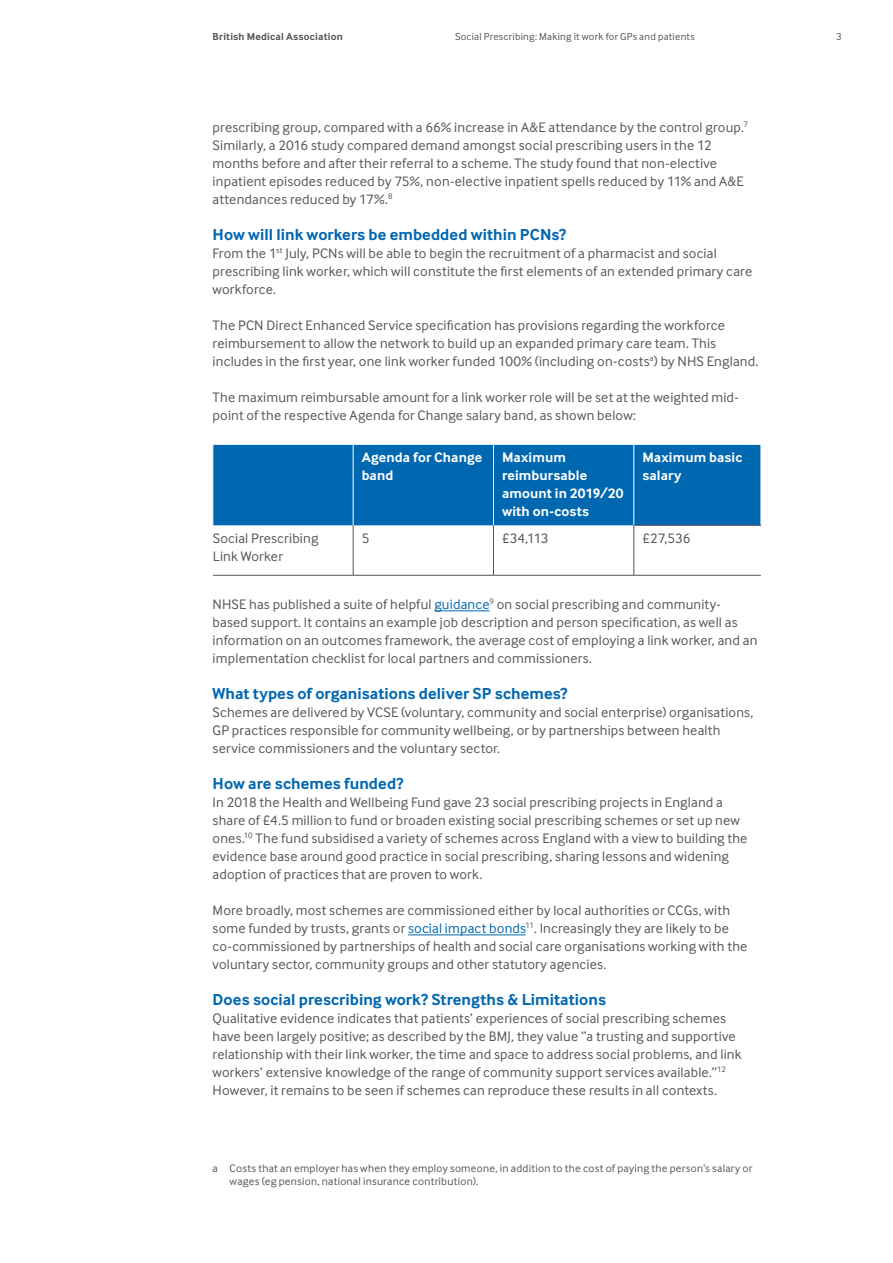
<style>
.page{position:relative;width:893px;height:1263px;background:#fff}
.page>*{position:absolute;margin:0;border:0;box-sizing:border-box;transform-origin:0 0}
.t1{font:700 16.5px "Inter Face";letter-spacing:.005em;color:#0067b1}
.t2{font:14.25px/18px "Inter Face";letter-spacing:.01em;color:#575756}
.t3{font:700 14.25px/18px "Inter Face";letter-spacing:.01em;color:#fff}
.t4{font:11.25px/13.5px "Inter Face";letter-spacing:.02em;color:#575756}
.t5{font:10.5px "Inter Face";letter-spacing:.025em;color:#575756}
.t6{font:700 10.5px "Inter Face";letter-spacing:.02em;color:#575756}
.s1{color:#0067b1}
</style>
<div class="page">
<hr style="left:434px;top:611px;width:55px;height:1px;background:#0067b1">
<hr style="left:408px;top:935px;width:118px;height:1px;background:#0067b1">
<div style="left:214px;top:445px;width:547px;height:80px;background:#0067b1"></div>
<hr style="left:353px;top:444px;width:1px;height:81px;background:#fff">
<hr style="left:493px;top:444px;width:1px;height:81px;background:#fff">
<hr style="left:634px;top:444px;width:1px;height:81px;background:#fff">
<hr style="left:493px;top:525px;width:1px;height:50px;background:#575756">
<hr style="left:213px;top:575px;width:140px;height:1px;background:#575756">
<hr style="left:353px;top:525px;width:1px;height:50px;background:#575756">
<hr style="left:353px;top:575px;width:140px;height:1px;background:#575756">
<hr style="left:493px;top:575px;width:141px;height:1px;background:#575756">
<hr style="left:634px;top:525px;width:127px;height:1px;background:#575756">
<hr style="left:634px;top:525px;width:1px;height:50px;background:#575756">
<hr style="left:634px;top:575px;width:127px;height:1px;background:#575756">
<p class="t6" style="left:213px;top:30px;width:132px">British Medical Association</p>
<p class="t5" style="left:455px;top:31px;width:241px">Social Prescribing: Making it work for GPs and patients</p>
<p class="t5" style="left:836px;top:31px;width:7px">3</p>
<p class="t2" style="left:213px;top:118px;width:537px">prescribing group, compared with a 66% increase in A&amp;E attendance by the control group.<sup>7<br></sup>Similarly, a 2016 study compared demand amongst social prescribing users in the 12 months before and after their referral to a scheme. The study found that non-elective inpatient episodes reduced by 75%, non-elective inpatient spells reduced by 11% and A&amp;E attendances reduced by 17%.<sup>8</sup></p>
<p class="t1" style="left:213px;top:225px;width:355px">How will link workers be embedded within PCNs?</p>
<p class="t2" style="left:213px;top:244px;width:541px">From the 1<sup>st</sup> July, PCNs will be able to begin the recruitment of a pharmacist and social prescribing link worker, which will constitute the first elements of an extended primary care workforce.</p>
<p class="t2" style="left:213px;top:316px;width:547px">The PCN Direct Enhanced Service specification has provisions regarding the workforce reimbursement to allow the network to build up an expanded primary care team. This includes in the first year, one link worker funded 100% (including on-costs<sup>a</sup>) by NHS England.</p>
<p class="t2" style="left:213px;top:388px;width:528px">The maximum reimbursable amount for a link worker role will be set at the weighted mid&shy;point of the respective Agenda for Change salary band, as shown below:</p>
<p class="t3" style="left:362px;top:448px;width:122px">Agenda for Change band</p>
<p class="t3" style="left:502px;top:448px;width:123px">Maximum reimbursable amount in 2019/20 with on-costs</p>
<p class="t3" style="left:642px;top:448px;width:101px">Maximum basic salary</p>
<p class="t2" style="left:213px;top:529px;width:107px">Social Prescribing<br>Link Worker</p>
<p class="t2" style="left:362px;top:529px;width:9px">5</p>
<p class="t2" style="left:502px;top:529px;width:48px">£34,113</p>
<p class="t2" style="left:642px;top:529px;width:50px">£27,536</p>
<p class="t2" style="left:213px;top:595px;width:546px">NHSE has published a suite of helpful <span class="s1">guidance</span><sup>9</sup> on social prescribing and community&shy;based support. It contains an example job description and person specification, as well as information on an outcomes framework, the average cost of employing a link worker, and an implementation checklist for local partners and commissioners.</p>
<p class="t1" style="left:213px;top:684px;width:356px">What types of organisations deliver SP schemes?</p>
<p class="t2" style="left:213px;top:703px;width:542px">Schemes are delivered by VCSE (voluntary, community and social enterprise) organisations,<br>GP practices responsible for community wellbeing, or by partnerships between health service commissioners and the voluntary sector.</p>
<p class="t1" style="left:213px;top:774px;width:192px">How are schemes funded?</p>
<p class="t2" style="left:213px;top:793px;width:536px">In 2018 the Health and Wellbeing Fund gave 23 social prescribing projects in England a share of £4.5 million to fund or broaden existing social prescribing schemes or set up new ones.<sup>10</sup> The fund subsidised a variety of schemes across England with a view to building the evidence base around good practice in social prescribing, sharing lessons and widening adoption of practices that are proven to work.</p>
<p class="t2" style="left:213px;top:901px;width:536px">More broadly, most schemes are commissioned either by local authorities or CCGs, with some funded by trusts, grants or <span class="s1">social impact bonds</span><sup>11</sup>. Increasingly they are likely to be co-commissioned by partnerships of health and social care organisations working with the voluntary sector, community groups and other statutory agencies.</p>
<p class="t1" style="left:213px;top:990px;width:395px">Does social prescribing work? Strengths &amp; Limitations</p>
<p class="t2" style="left:213px;top:1009px;width:530px">Qualitative evidence indicates that patients’ experiences of social prescribing schemes have been largely positive; as described by the BMJ, they value “a trusting and supportive relationship with their link worker, the time and space to address social problems, and link workers’ extensive knowledge of the range of community support services available.”<sup>12<br></sup>However, it remains to be seen if schemes can reproduce these results in all contexts.</p>
<p class="t4" style="left:230px;top:1161px;width:524px;text-indent:-17px">a Costs that an employer has when they employ someone, in addition to the cost of paying the person’s salary or wages (eg pension, national insurance contribution).</p>
</div>
